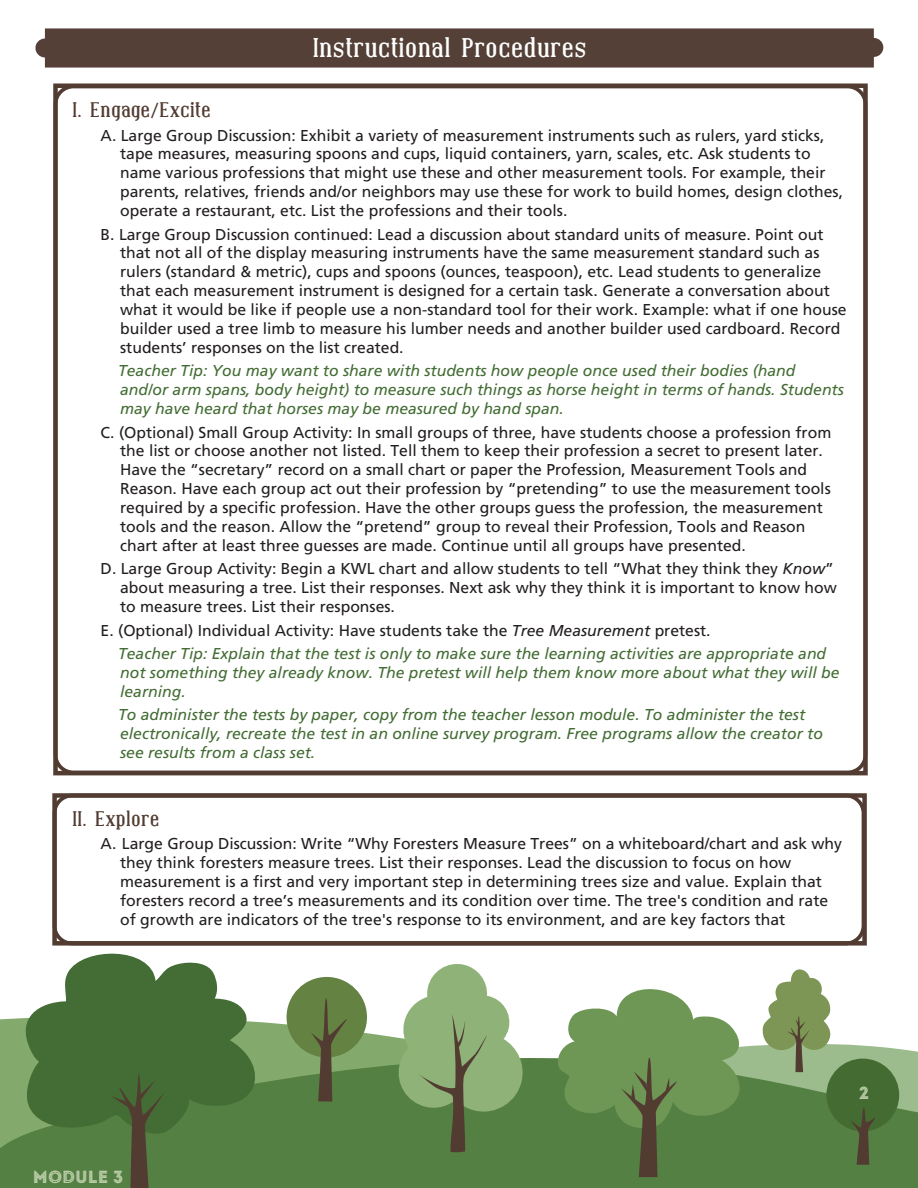
<style>
.page{position:relative;width:918px;height:1188px;background:#fff}
.page>*{position:absolute;margin:0;border:0;box-sizing:border-box;transform-origin:0 0}
.t1{font:700 27px "Covington";color:#fff}
.t2{font:700 21px "Covington";color:#523c32}
.t3{font:17.55px "Intro Inline";color:#bacca7}
.t4{font:15.75px/18.9px "Frutiger";color:#231f20}
.t5{font:italic 15.75px/18.9px "Frutiger";color:#436d34}
.s1{font-style:italic}
.s2{font-style:normal;color:#231f20}
.s3{color:#231f20}
</style>
<div class="page">
<svg style="left:0;top:994px;width:845px;height:60px"></svg>
<svg style="left:0;top:1054px;width:918px;height:134px;background:#5c864a"></svg>
<svg style="left:556px;top:989px;width:190px;height:188px;background:#769762"></svg>
<svg style="left:15px;top:953px;width:243px;height:185px;fill:#436d34"></svg>
<svg style="left:111px;top:1074px;width:55px;height:114px;background:#4d6839"></svg>
<div style="left:287px;top:977px;width:80px;height:80px;background:#648241;border-radius:50%"></div>
<svg style="left:311px;top:998px;width:36px;height:103px"></svg>
<svg style="left:395px;top:964px;width:130px;height:189px"></svg>
<div style="left:826px;top:1059px;width:73px;height:72px;background:#446b32;border-radius:50%"></div>
<svg style="left:850px;top:1108px;width:25px;height:57px"></svg>
<svg style="left:761px;top:969px;width:70px;height:103px"></svg>
<div style="left:53px;top:794px;width:812px;height:151px;border:4px solid #523c32;border-radius:18px"></div>
<div style="left:54px;top:85px;width:813px;height:689px;border:4px solid #523c32;border-radius:18px"></div>
<div style="left:35px;top:28px;width:848px;height:40px;background:#544036"></div>
<h1 class="t1" style="left:312px;top:34px;width:276px">Instructional Procedures</h1>
<h2 class="t2" style="left:72px;top:99px;width:140px">I. Engage/Excite</h2>
<p class="t4" style="left:120px;top:126px;width:724px;text-indent:-19px">A. Large Group Discussion: Exhibit a variety of measurement instruments such as rulers, yard sticks, tape measures, measuring spoons and cups, liquid containers, yarn, scales, etc. Ask students to name various professions that might use these and other measurement tools. For example, their parents, relatives, friends and/or neighbors may use these for work to build homes, design clothes, operate a restaurant, etc. List the professions and their tools.</p>
<p class="t4" style="left:120px;top:225px;width:728px;text-indent:-19px">B. Large Group Discussion continued: Lead a discussion about standard units of measure. Point out that not all of the display measuring instruments have the same measurement standard such as rulers (standard &amp; metric), cups and spoons (ounces, teaspoon), etc. Lead students to generalize that each measurement instrument is designed for a certain task. Generate a conversation about what it would be like if people use a non-standard tool for their work. Example: what if one house builder used a tree limb to measure his lumber needs and another builder used cardboard. Record students’ responses on the list created.</p>
<p class="t5" style="left:118px;top:362px;width:727px">Teacher Tip: You may want to share with students how people once used their bodies (hand and/or arm spans, body height) to measure such things as horse height in terms of hands. Students may have heard that horses may be measured by hand span.</p>
<p class="t4" style="left:120px;top:423px;width:713px;text-indent:-19px">C. (Optional) Small Group Activity: In small groups of three, have students choose a profession from the list or choose another not listed. Tell them to keep their profession a secret to present later.<br>Have the “secretary” record on a small chart or paper the Profession, Measurement Tools and Reason. Have each group act out their profession by “pretending” to use the measurement tools required by a specific profession. Have the other groups guess the profession, the measurement tools and the reason. Allow the “pretend” group to reveal their Profession, Tools and Reason chart after at least three guesses are made. Continue until all groups have presented.</p>
<p class="t4" style="left:120px;top:560px;width:718px;text-indent:-19px">D. Large Group Activity: Begin a KWL chart and allow students to tell “What they think they <span class="s1">Know</span>” about measuring a tree. List their responses. Next ask why they think it is important to know how to measure trees. List their responses.</p>
<p class="t5" style="left:118px;top:619px;width:710px;line-height:23.4px;text-indent:-18px"><span class="s2">E. (Optional) Individual Activity: Have students take the</span> <span class="s3">Tree Measurement</span> <span class="s2">pretest.<br></span>Teacher Tip: Explain that the test is only to make sure the learning activities are appropriate and</p>
<p class="t5" style="left:120px;top:663px;width:721px">not something they already know. The pretest will help them know more about what they will be learning.</p>
<p class="t5" style="left:118px;top:705px;width:706px">To administer the tests by paper, copy from the teacher lesson module. To administer the test electronically, recreate the test in an online survey program. Free programs allow the creator to see results from a class set.</p>
<h2 class="t2" style="left:72px;top:808px;width:89px">II. Explore</h2>
<p class="t4" style="left:120px;top:834px;width:724px;text-indent:-19px">A. Large Group Discussion: Write “Why Foresters Measure Trees” on a whiteboard/chart and ask why they think foresters measure trees. List their responses. Lead the discussion to focus on how measurement is a first and very important step in determining trees size and value. Explain that foresters record a tree’s measurements and its condition over time. The tree's condition and rate of growth are indicators of the tree's response to its environment, and are key factors that</p>
<p class="t3" style="left:33px;top:1166px;width:92px">MODULE 3</p>
<p class="t3" style="left:859px;top:1082px;width:11px">2</p>
</div>
